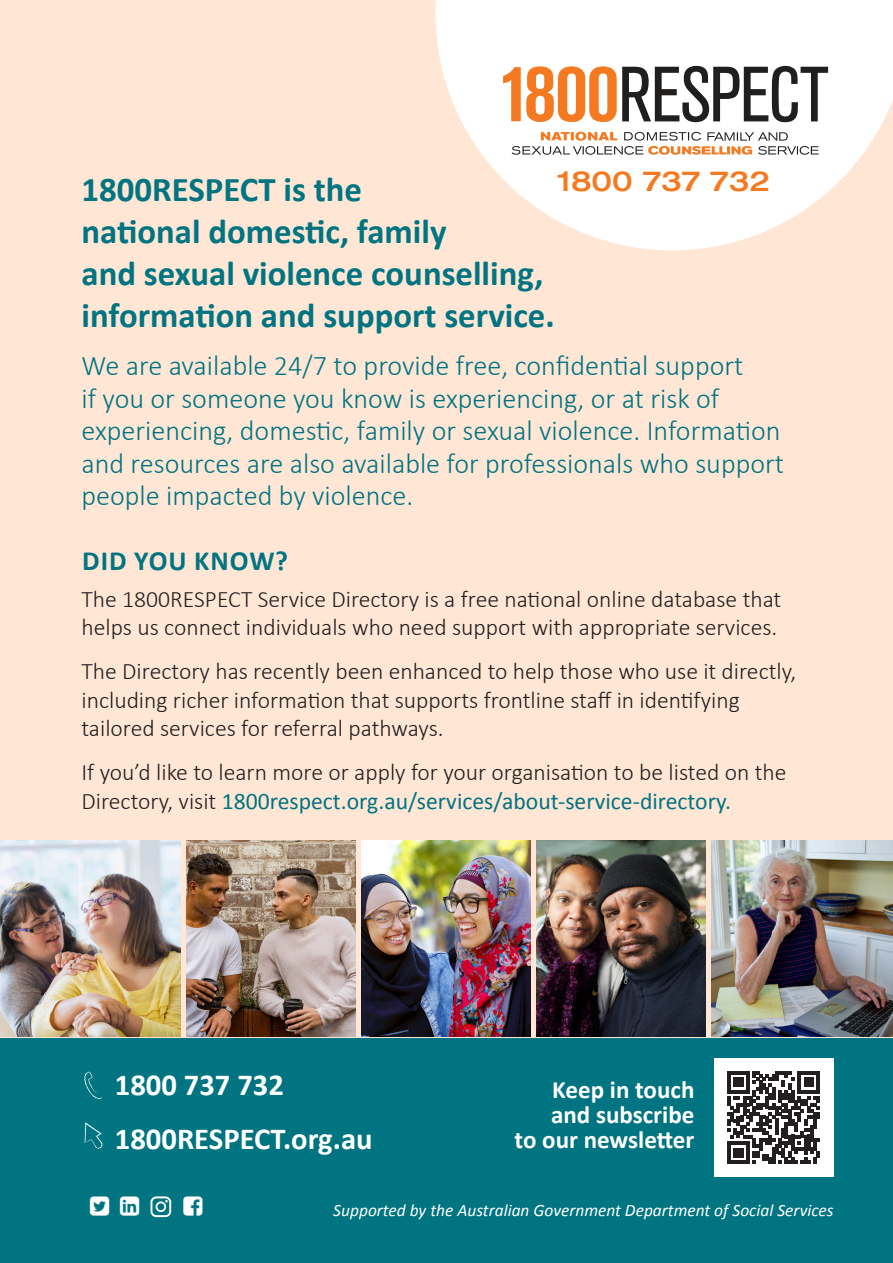
<style>
.page{position:relative;width:893px;height:1263px;background:#ffe6d5}
.page>*{position:absolute;margin:0;border:0;box-sizing:border-box;transform-origin:0 0}
.Sub1{font:700 34.8px/41.7px "Calibri";color:#007481}
.Footer_CTA{font:700 30.6px "Calibri";color:#fff}
.copy{font:300 28.5px/32.5px "Calibri";color:#007481}
.Paragraph_Style_4{font:700 27.9px "Calibri";letter-spacing:.04em;color:#007481}
.t1{font:500 expanded 27.9px "Helvetica Neue LT";color:#f47921}
.CTA_sm{font:700 25.05px/25px "Calibri";color:#fff;text-align:right}
.copy-2{font:300 23.7px/28.3px "Calibri";color:#231f20}
.CTA_sm-2{font:300 23.7px/28.3px "Calibri";color:#231f20}
.t2{font:italic 17.4px "Calibri";color:#fff}
.s1{font-weight:400;color:#007481}
</style>
<div class="page">
<svg style="left:435px;top:0;width:458px;height:250px;fill:#fff"></svg>
<div style="left:0;top:1039px;width:893px;height:224px;background:#007481"></div>
<img style="left:0;top:841px;width:180px;height:195px">
<img style="left:186px;top:841px;width:169px;height:195px">
<img style="left:361px;top:841px;width:169px;height:195px">
<img style="left:536px;top:841px;width:169px;height:195px">
<img style="left:711px;top:841px;width:182px;height:195px">
<svg style="left:503px;top:66px;width:325px;height:56px;background:#c1a795"></svg>
<svg style="left:512px;top:132px;width:307px;height:23px;background:#e0d0c5"></svg>
<svg style="left:84px;top:1072px;width:19px;height:27px"></svg>
<svg style="left:84px;top:1122px;width:19px;height:27px"></svg>
<div style="left:714px;top:1058px;width:120px;height:118px;background:#fff"></div>
<svg style="left:727px;top:1071px;width:93px;height:93px"></svg>
<svg style="left:150px;top:1196px;width:21px;height:21px"></svg>
<p class="t1" style="left:557px;top:164px;width:214px">1800 737 732</p>
<p class="Sub1" style="left:82px;top:168px;width:475px">1800RESPECT is the<br>national domestic, family<br>and sexual violence counselling, information and support service.</p>
<p class="copy" style="left:82px;top:349px;width:704px">We are available 24/7 to provide free, confidential support<br>if you or someone you know is experiencing, or at risk of experiencing, domestic, family or sexual violence. Information and resources are also available for professionals who support people impacted by violence.</p>
<p class="Paragraph_Style_4" style="left:82px;top:541px;width:208px">DID YOU KNOW?</p>
<p class="copy-2" style="left:82px;top:584px;width:701px">The 1800RESPECT Service Directory is a free national online database that helps us connect individuals who need support with appropriate services.</p>
<p class="copy-2" style="left:82px;top:657px;width:716px">The Directory has recently been enhanced to help those who use it directly, including richer information that supports frontline staff in identifying tailored services for referral pathways.</p>
<p class="CTA_sm-2" style="left:82px;top:758px;width:706px">If you’d like to learn more or apply for your organisation to be listed on the<br>Directory, visit <span class="s1">1800respect.org.au/services/about-service-directory.</span></p>
<p class="Footer_CTA" style="left:115px;top:1063px;width:171px">1800 737 732</p>
<p class="CTA_sm" style="left:515px;top:1076px;width:181px">Keep in touch and subscribe<br>to our newsletter</p>
<p class="Footer_CTA" style="left:115px;top:1117px;width:259px">1800RESPECT.org.au</p>
<p class="t2" style="left:333px;top:1198px;width:502px">Supported by the Australian Government Department of Social Services</p>
</div>
